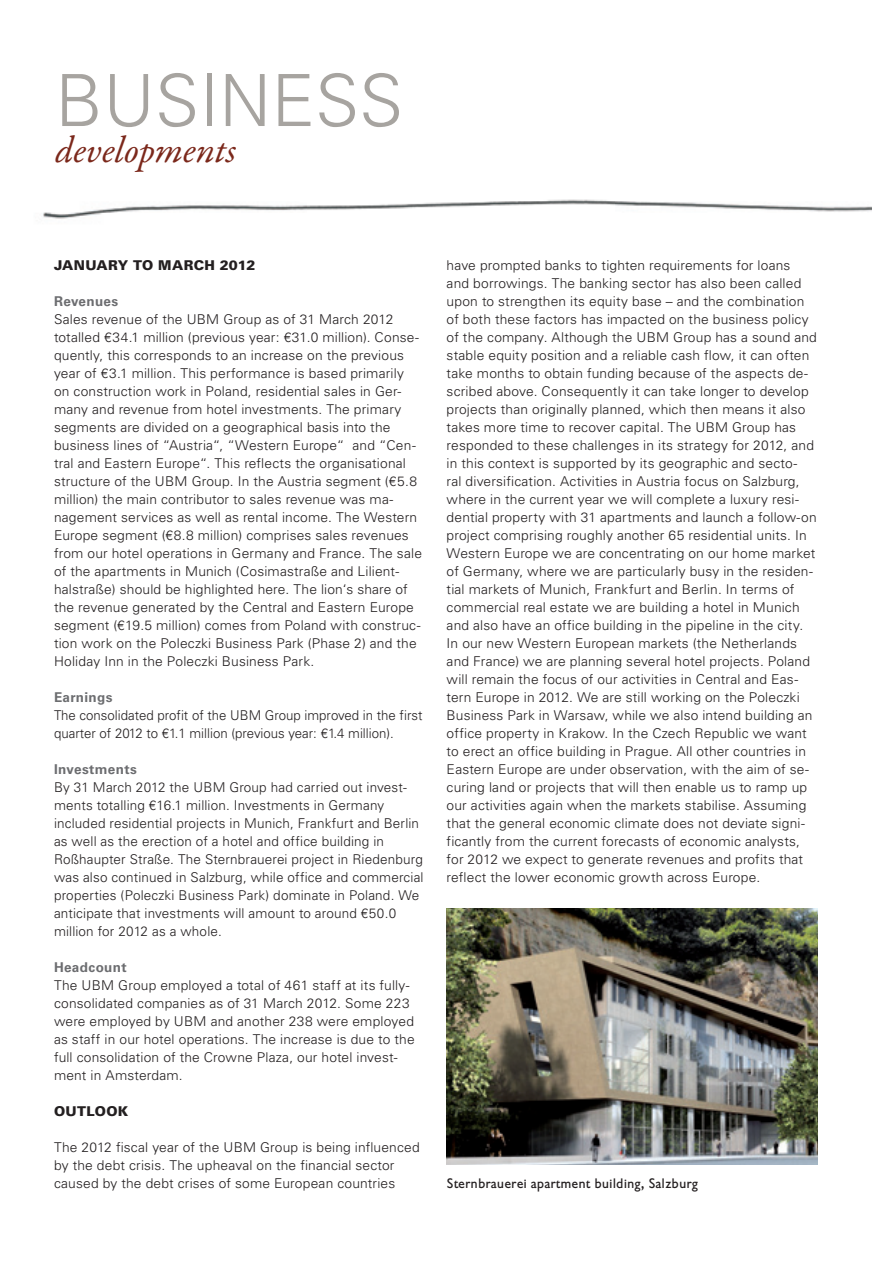
<style>
.page{position:relative;width:872px;height:1263px;background:#fff}
.page>*{position:absolute;margin:0;border:0;box-sizing:border-box;transform-origin:0 0}
.t1{font:300 72px "Univers";color:#a7a4a0}
.t2{font:italic 37.5px "Garamond Premr Pro";color:#7b281b}
.t3{font:300 13.5px/18px "Univers";letter-spacing:.01em;color:#231f20}
.t4{font:13.5px "GI16";letter-spacing:.04em;color:#231f20}
.t5{font:700 13.5px "Univers";letter-spacing:.025em;color:#6c6d70}
.t6{font:900 13.5px "Univers";letter-spacing:.02em;color:#231f20}
</style>
<div class="page">
<img style="left:43px;top:199px;width:829px;height:20px">
<img style="left:446px;top:909px;width:372px;height:256px">
<h1 class="t1" style="left:55px;top:57px;width:349px">BUSINESS</h1>
<h2 class="t2" style="left:55px;top:127px;width:183px">developments</h2>
<p class="t6" style="left:54px;top:257px;width:203px">JANUARY TO MARCH 2012</p>
<p class="t5" style="left:54px;top:293px;width:66px">Revenues</p>
<p class="t3" style="left:54px;top:310px;width:369px">Sales revenue of the UBM Group as of 31 March 2012 totalled €34.1 million (previous year: €31.0 million). Conse&shy;quently, this corresponds to an increase on the previous year of €3.1 million. This performance is based primarily on construction work in Poland, residential sales in Ger&shy;many and revenue from hotel investments. The primary segments are divided on a geographical basis into the business lines of “Austria“, “Western Europe“ and “Cen&shy;tral and Eastern Europe“. This reflects the organisational structure of the UBM Group. In the Austria segment (€5.8 million) the main contributor to sales revenue was ma&shy;nagement services as well as rental income. The Western Europe segment (€8.8 million) comprises sales revenues from our hotel operations in Germany and France. The sale of the apartments in Munich (Cosimastraße and Lilient&shy;halstraße) should be highlighted here. The lion‘s share of the revenue generated by the Central and Eastern Europe segment (€19.5 million) comes from Poland with construc&shy;tion work on the Poleczki Business Park (Phase 2) and the Holiday Inn in the Poleczki Business Park.</p>
<p class="t5" style="left:54px;top:689px;width:60px">Earnings</p>
<p class="t3" style="left:54px;top:706px;width:370px">The consolidated profit of the UBM Group improved in the first quarter of 2012 to €1.1 million (previous year: €1.4 million).</p>
<p class="t5" style="left:54px;top:761px;width:84px">Investments</p>
<p class="t3" style="left:54px;top:778px;width:371px">By 31 March 2012 the UBM Group had carried out invest&shy;ments totalling €16.1 million. Investments in Germany included residential projects in Munich, Frankfurt and Berlin as well as the erection of a hotel and office building in Roßhaupter Straße. The Sternbrauerei project in Riedenburg was also continued in Salzburg, while office and commercial properties (Poleczki Business Park) dominate in Poland. We anticipate that investments will amount to around €50.0 million for 2012 as a whole.</p>
<p class="t5" style="left:54px;top:959px;width:74px">Headcount</p>
<p class="t3" style="left:54px;top:976px;width:362px">The UBM Group employed a total of 461 staff at its fully&shy;consolidated companies as of 31 March 2012. Some 223 were employed by UBM and another 238 were employed as staff in our hotel operations. The increase is due to the full consolidation of the Crowne Plaza, our hotel invest&shy;ment in Amsterdam.</p>
<p class="t6" style="left:54px;top:1103px;width:76px">OUTLOOK</p>
<p class="t3" style="left:54px;top:1138px;width:367px">The 2012 fiscal year of the UBM Group is being influenced by the debt crisis. The upheaval on the financial sector caused by the debt crises of some European countries</p>
<p class="t3" style="left:446px;top:256px;width:372px">have prompted banks to tighten requirements for loans<br>and borrowings. The banking sector has also been called upon to strengthen its equity base – and the combination of both these factors has impacted on the business policy of the company. Although the UBM Group has a sound and stable equity position and a reliable cash flow, it can often take months to obtain funding because of the aspects de&shy;scribed above. Consequently it can take longer to develop projects than originally planned, which then means it also takes more time to recover capital. The UBM Group has responded to these challenges in its strategy for 2012, and in this context is supported by its geographic and secto-<br>ral diversification. Activities in Austria focus on Salzburg, where in the current year we will complete a luxury resi&shy;dential property with 31 apartments and launch a follow-on project comprising roughly another 65 residential units. In Western Europe we are concentrating on our home market of Germany, where we are particularly busy in the residen&shy;tial markets of Munich, Frankfurt and Berlin. In terms of commercial real estate we are building a hotel in Munich and also have an office building in the pipeline in the city.<br>In our new Western European markets (the Netherlands and France) we are planning several hotel projects. Poland will remain the focus of our activities in Central and Eas&shy;tern Europe in 2012. We are still working on the Poleczki Business Park in Warsaw, while we also intend building an office property in Krakow. In the Czech Republic we want to erect an office building in Prague. All other countries in Eastern Europe are under observation, with the aim of se&shy;curing land or projects that will then enable us to ramp up our activities again when the markets stabilise. Assuming that the general economic climate does not deviate signi&shy;ficantly from the current forecasts of economic analysts, for 2012 we expect to generate revenues and profits that reflect the lower economic growth across Europe.</p>
<p class="t4" style="left:447px;top:1175px;width:253px">Sternbrauerei apartment building, Salzburg</p>
</div>
